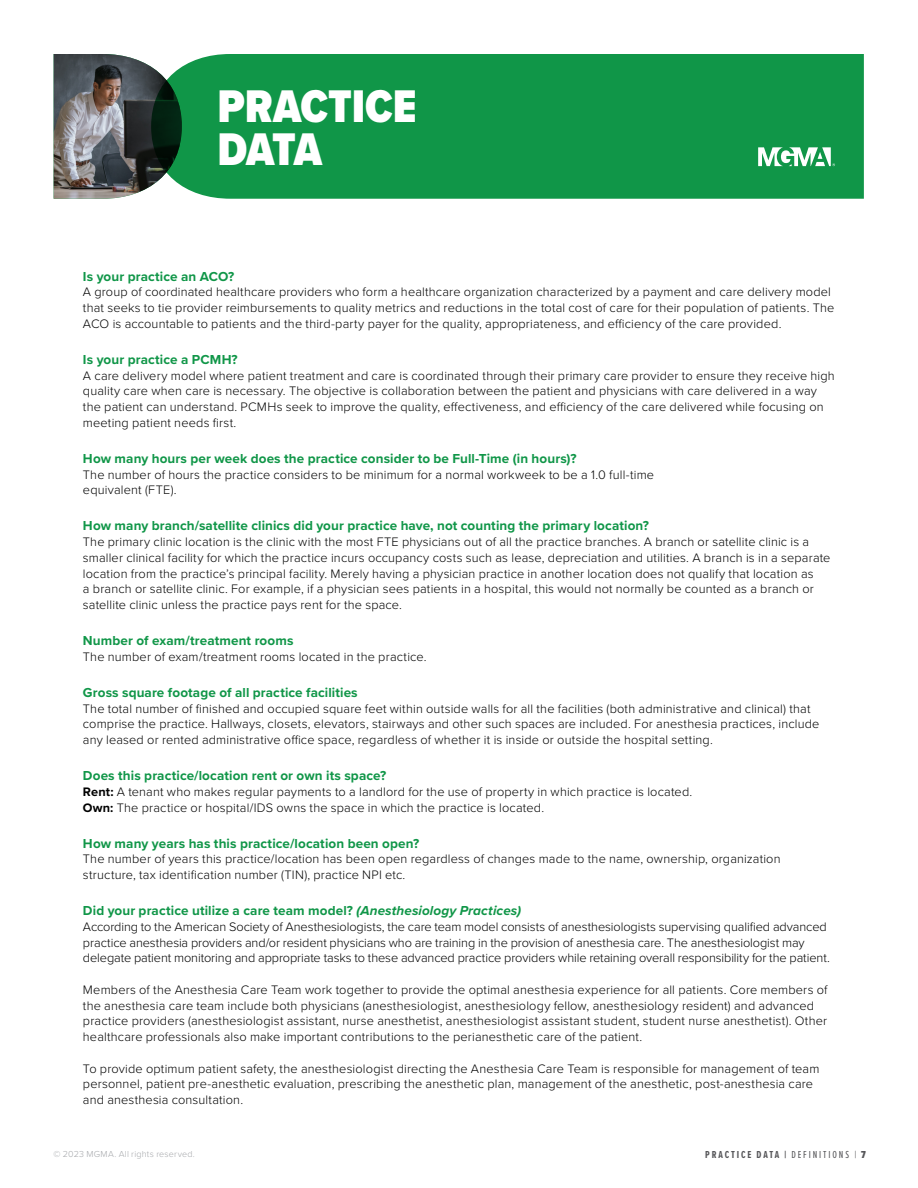
<style>
.page{position:relative;width:918px;height:1188px;background:#fff}
.page>*{position:absolute;margin:0;border:0;box-sizing:border-box;transform-origin:0 0}
.t1{font:900 47.4px/43.5px "Proxima Nova Cond";color:#fff}
.t2{font:700 13.5px "Proxima Nova";letter-spacing:.01em;color:#109648}
.t3{font:300 12.75px/15.8px "Proxima Nova";letter-spacing:.01em;color:#000}
.t4{font:300 12.75px/15.8px "Proxima Nova";letter-spacing:-.01em;color:#000}
.t5{font:700 10.5px "Proxima Nova Ex Cn";letter-spacing:.175em;color:#565659}
.t6{font:300 9px "Proxima Nova";letter-spacing:.025em;color:#a5a7aa}
.s1{font-weight:700}
.s2{font-style:italic}
.s3{font-weight:400}
.s4{font-family:"Proxima Nova";font-weight:300}
.s5{font-weight:900}
</style>
<div class="page">
<img style="left:54px;top:54px;width:97px;height:145px">
<div style="left:151px;top:54px;width:713px;height:145px;background:#109648"></div>
<svg style="left:758px;top:147px;width:77px;height:19px"></svg>
<h1 class="t1" style="left:217px;top:84px;width:201px">PRACTICE<br>DATA</h1>
<p class="t2" style="left:83px;top:266px;width:153px">Is your practice an ACO?</p>
<p class="t3" style="left:83px;top:284px;width:753px">A group of coordinated healthcare providers who form a healthcare organization characterized by a payment and care delivery model that seeks to tie provider reimbursements to quality metrics and reductions in the total cost of care for their population of patients. The<br>ACO is accountable to patients and the third-party payer for the quality, appropriateness, and efficiency of the care provided.</p>
<p class="t2" style="left:83px;top:349px;width:156px">Is your practice a PCMH?</p>
<p class="t3" style="left:83px;top:367px;width:753px">A care delivery model where patient treatment and care is coordinated through their primary care provider to ensure they receive high quality care when care is necessary. The objective is collaboration between the patient and physicians with care delivered in a way the patient can understand. PCMHs seek to improve the quality, effectiveness, and efficiency of the care delivered while focusing on meeting patient needs first.</p>
<p class="t2" style="left:83px;top:448px;width:495px">How many hours per week does the practice consider to be Full-Time (in hours)?</p>
<p class="t3" style="left:83px;top:466px;width:573px">The number of hours the practice considers to be minimum for a normal workweek to be a 1.0 full-time equivalent (FTE).</p>
<p class="t2" style="left:83px;top:516px;width:568px">How many branch/satellite clinics did your practice have, not counting the primary location?</p>
<p class="t3" style="left:83px;top:533px;width:749px">The primary clinic location is the clinic with the most FTE physicians out of all the practice branches. A branch or satellite clinic is a smaller clinical facility for which the practice incurs occupancy costs such as lease, depreciation and utilities. A branch is in a separate location from the practice’s principal facility. Merely having a physician practice in another location does not qualify that location as<br>a branch or satellite clinic. For example, if a physician sees patients in a hospital, this would not normally be counted as a branch or satellite clinic unless the practice pays rent for the space.</p>
<p class="t2" style="left:83px;top:631px;width:212px">Number of exam/treatment rooms</p>
<p class="t3" style="left:83px;top:648px;width:345px">The number of exam/treatment rooms located in the practice.</p>
<p class="t2" style="left:83px;top:682px;width:276px">Gross square footage of all practice facilities</p>
<p class="t3" style="left:83px;top:700px;width:738px">The total number of finished and occupied square feet within outside walls for all the facilities (both administrative and clinical) that comprise the practice. Hallways, closets, elevators, stairways and other such spaces are included. For anesthesia practices, include any leased or rented administrative office space, regardless of whether it is inside or outside the hospital setting.</p>
<p class="t2" style="left:83px;top:766px;width:305px">Does this practice/location rent or own its space?</p>
<p class="t3" style="left:83px;top:783px;width:611px"><span class="s1">Rent:</span> A tenant who makes regular payments to a landlord for the use of property in which practice is located.<br><span class="s1">Own:</span> The practice or hospital/IDS owns the space in which the practice is located.</p>
<p class="t2" style="left:83px;top:833px;width:338px">How many years has this practice/location been open?</p>
<p class="t3" style="left:83px;top:851px;width:699px">The number of years this practice/location has been open regardless of changes made to the name, ownership, organization structure, tax identification number (TIN), practice NPI etc.</p>
<p class="t2" style="left:83px;top:901px;width:440px">Did your practice utilize a care team model? <span class="s2">(Anesthesiology Practices)</span></p>
<p class="t4" style="left:83px;top:918px;width:748px">According to the American Society of Anesthesiologists, the care team model consists of anesthesiologists supervising qualified advanced practice anesthesia providers and/or resident physicians who are training in the provision of anesthesia care. The anesthesiologist may delegate patient monitoring and appropriate tasks to these advanced practice providers while retaining overall responsibility for the patient.</p>
<p class="t3" style="left:83px;top:981px;width:746px">Members of the Anesthesia Care Team work together to provide the optimal anesthesia experience for all patients. Core members of the anesthesia care team include both physicians (anesthesiologist, anesthesiology fellow, anesthesiology resident) and advanced practice providers (anesthesiologist assistant, nurse anesthetist, anesthesiologist assistant student, student nurse anesthetist). Other healthcare professionals also make important contributions to the perianesthetic care of the patient.</p>
<p class="t3" style="left:83px;top:1060px;width:738px">To provide optimum patient safety, the anesthesiologist directing the Anesthesia Care Team is responsible for management of team personnel, patient pre-anesthetic evaluation, prescribing the anesthetic plan, management of the anesthetic, post-anesthesia care and anesthesia consultation.</p>
<p class="t6" style="left:54px;top:1147px;width:143px">© 2023 MGMA. All rights reserved.</p>
<p class="t5" style="left:705px;top:1147px;width:162px">PRACTICE DATA | <span class="s3">DEFINITIONS</span> <span class="s4">|</span> <span class="s5">7</span></p>
</div>
